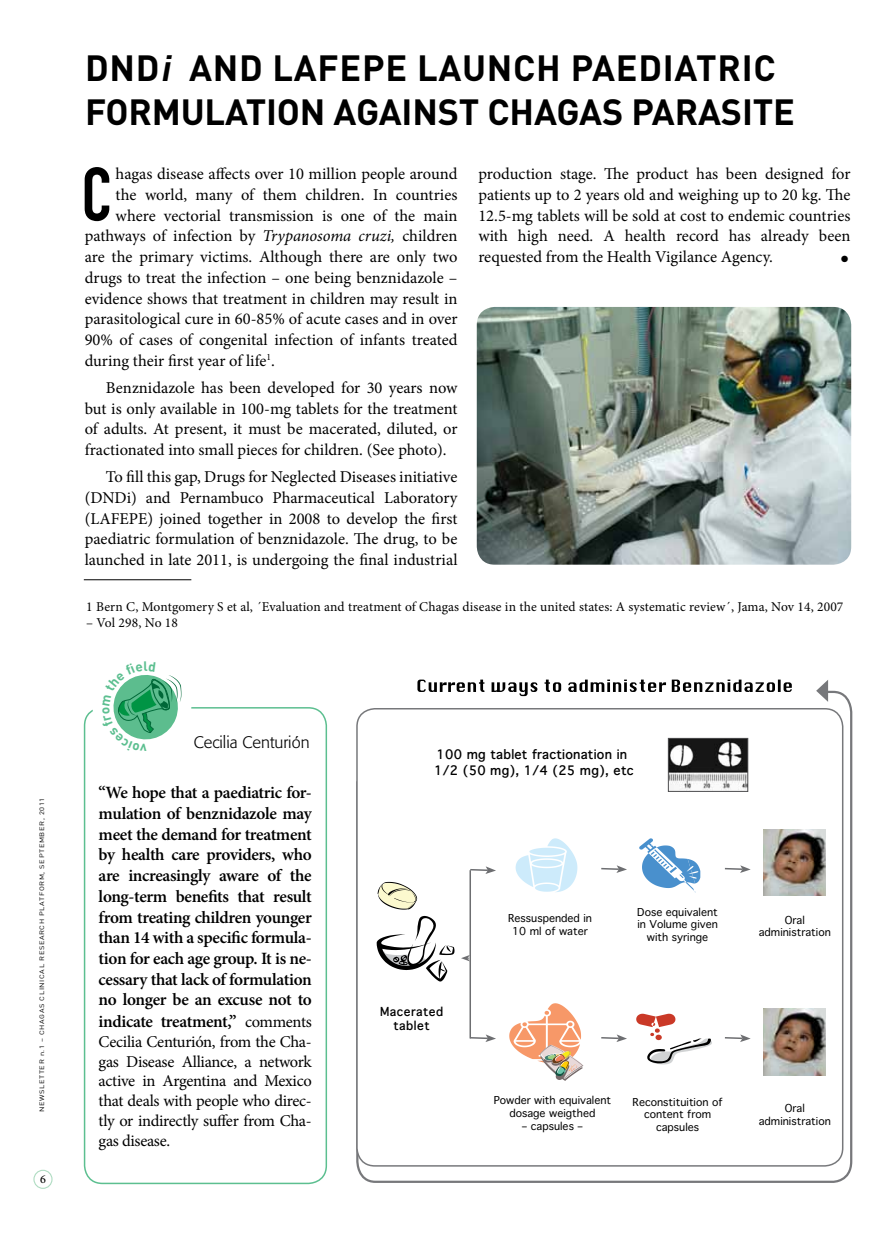
<style>
.page{position:relative;width:893px;height:1234px;background:#fff}
.page>*{position:absolute;margin:0;border:0;box-sizing:border-box;transform-origin:0 0}
.t1{font:74.7px "DIN Engschrift Alternate";color:#000}
.t2{font:700 36px/43.5px "DIN";letter-spacing:.005em;color:#000}
.t3{font:600 17.25px/20.9px "Minion Pro";letter-spacing:-.02em;color:#000;text-align:justify}
.t4{font:16.5px/20.7px "Minion Pro";color:#000;text-align:justify}
.t5{font:300 16.5px "Formata";color:#000}
.t6{font:13.5px "Minion Pro";letter-spacing:.01em;color:#000}
.t7{font:700 12.75px/15.3px "Thonburi";letter-spacing:.01em;color:#000}
.t8{font:700 12px/14.4px "Thonburi";letter-spacing:.03em;color:#000;text-align:center}
.t9{font:500 12px "Minion Pro";color:#000}
.t10{font:10.5px/12.6px "Thonburi";color:#000;text-align:center}
.t11{font:9px "Zapf Dingbats ITC";color:#000}
.t12{font:6.3px "DIN";letter-spacing:.08em;color:#000;scale:1.18 1}
.s1{font-style:italic}
.s2{font-weight:400;font-size:16.5px}
</style>
<div class="page">
<div style="left:33px;top:1169px;width:20px;height:19px;border:1px solid #afdcc2;border-radius:50%"></div>
<svg style="left:356px;top:689px;width:497px;height:494px"></svg>
<div style="left:357px;top:708px;width:486px;height:457px;background:#fff;border-radius:18px"></div>
<div style="left:356px;top:707px;width:487px;height:459px;border:2px solid #77787b;border-radius:18px"></div>
<div style="left:84px;top:707px;width:243px;height:476px;border:2px solid #5cbf90;border-radius:18px"></div>
<img style="left:477px;top:307px;width:374px;height:257px">
<svg style="left:470px;top:866px;width:26px;height:7px"></svg>
<svg style="left:469px;top:1034px;width:27px;height:7px"></svg>
<svg style="left:601px;top:865px;width:26px;height:7px"></svg>
<svg style="left:601px;top:1034px;width:26px;height:7px"></svg>
<svg style="left:724px;top:865px;width:27px;height:7px"></svg>
<svg style="left:724px;top:1034px;width:27px;height:7px"></svg>
<svg style="left:378px;top:881px;width:39px;height:28px"></svg>
<svg style="left:377px;top:915px;width:77px;height:66px"></svg>
<svg style="left:516px;top:838px;width:61px;height:54px"></svg>
<svg style="left:509px;top:1003px;width:74px;height:77px"></svg>
<svg style="left:636px;top:1013px;width:76px;height:51px"></svg>
<svg style="left:639px;top:838px;width:61px;height:54px"></svg>
<img style="left:764px;top:829px;width:62px;height:66px">
<img style="left:764px;top:1008px;width:62px;height:67px">
<hr style="left:469px;top:870px;width:2px;height:168px;background:#6d6e71">
<svg style="left:461px;top:954px;width:9px;height:7px"></svg>
<img style="left:670px;top:739px;width:76px;height:50px">
<div style="left:668px;top:737px;width:80px;height:54px;border:1px solid #4d4d4f"></div>
<div style="left:92px;top:653px;width:99px;height:103px;background:#fff;border-radius:50%"></div>
<div style="left:334px;top:684px;width:494px;height:23px;background:#fff"></div>
<svg style="left:417px;top:679px;width:375px;height:17px"></svg>
<svg style="left:816px;top:680px;width:12px;height:21px"></svg>
<hr style="left:84px;top:579px;width:107px;height:1px;background:#000">
<svg style="left:113px;top:675px;width:69px;height:65px"></svg>
<h2 class="t2" style="left:85px;top:45px;width:692px">DND<span class="s1">i</span> AND LAFEPE LAUNCH PAEDIATRIC<br>FORM</h2>
<h2 class="t2" style="left:181px;top:88px;width:616px">ULATIO N AGAI NST CHAGAS PARASI TE</h2>
<h1 class="t1" style="left:82px;top:151px;width:32px">C</h1>
<p class="t4" style="left:116px;top:164px;width:343px">hagas disease affects over 10 million people around</p>
<p class="t4" style="left:116px;top:184px;width:343px">the world, many of them children. In countries</p>
<p class="t4" style="left:116px;top:205px;width:343px">where vectorial transmission is one of the main</p>
<p class="t4" style="left:85px;top:226px;width:374px">pathways of infection by <span class="s1">Trypanosoma cruzi,</span> children</p>
<p class="t4" style="left:85px;top:246px;width:374px">are the primary victims. Although there are only two</p>
<p class="t4" style="left:85px;top:267px;width:374px">drugs to treat the infection – one being benznidazole –</p>
<p class="t4" style="left:85px;top:288px;width:374px">evidence shows that treatment in children may result in</p>
<p class="t4" style="left:85px;top:309px;width:374px">parasitological cure in 60-85% of acute cases and in over</p>
<p class="t4" style="left:85px;top:329px;width:374px">90% of cases of congenital infection of infants treated</p>
<p class="t4" style="left:85px;top:350px;width:192px">during their first year of life<sup>1</sup>.</p>
<p class="t4" style="left:85px;top:377px;width:374px;text-indent:21px">Benznidazole has been developed for 30 years now but is only available in 100-mg tablets for the treatment of adults. At present, it must be macerated, diluted, or fractionated into small pieces for children. (See photo).</p>
<p class="t4" style="left:85px;top:466px;width:374px;text-indent:21px">To fill this gap, Drugs for Neglected Diseases initiative (DNDi) and Pernambuco Pharmaceutical Laboratory (LAFEPE) joined together in 2008 to develop the first paediatric formulation of benznidazole. The drug, to be launched in late 2011, is undergoing the final industrial</p>
<p class="t4" style="left:478px;top:164px;width:374px">production stage. The product has been designed for patients up to 2 years old and weighing up to 20 kg. The 12.5-mg tablets will be sold at cost to endemic countries with high need. A health record has already been requested from the Health Vigilance Agency.</p>
<p class="t11" style="left:841px;top:255px;width:9px">●</p>
<p class="t6" style="left:86px;top:597px;width:759px">1 Bern C, Montgomery S et al, ´Evaluation and treatment of Chagas disease in the united states: A systematic review´, Jama, Nov 14, 2007</p>
<p class="t6" style="left:86px;top:613px;width:93px">– Vol 298, No 18</p>
<p class="t12" style="left:38px;top:1111px;width:268px;rotate:-90deg">NEWSLETTER n.1 – CHAGAS CLINICAL RESEARCH PLATFORM, SEPTEMBER, 2011</p>
<p class="t9" style="left:40px;top:1170px;width:7px">6</p>
<p class="t5" style="left:194px;top:732px;width:117px">Cecilia Centurión</p>
<p class="t3" style="left:99px;top:782px;width:215px">“We hope that a paediatric for&shy;mulation of benznidazole may meet the demand for treatment by health care providers, who are increasingly aware of the long-term benefits that result from treating children younger than 14 with a specific formula&shy;tion for each age group. It is ne&shy;cessary that lack of formulation no longer be an excuse not to indicate treatment,” <span class="s2">comments</span></p>
<p class="t4" style="left:99px;top:1031px;width:215px;line-height:19.8px">Cecilia Centurión, from the Cha&shy;gas Disease Alliance, a network active in Argentina and Mexico that deals with people who direc&shy;tly or indirectly suffer from Cha&shy;gas disease.</p>
<p class="t7" style="left:434px;top:747px;width:201px">100 mg tablet fractionation in<br>1/2 (50 mg), 1/4 (25 mg), etc</p>
<p class="t8" style="left:380px;top:1004px;width:65px">Macerated tablet</p>
<p class="t10" style="left:508px;top:911px;width:85px">Ressuspended in<br>10 ml of water</p>
<p class="t10" style="left:637px;top:905px;width:82px">Dose equivalent in Volume given with syringe</p>
<p class="t10" style="left:759px;top:913px;width:74px">Oral administration</p>
<p class="t10" style="left:494px;top:1093px;width:119px">Powder with equivalent dosage weigthed</p>
<p class="t10" style="left:522px;top:1119px;width:62px">– capsules –</p>
<p class="t10" style="left:633px;top:1095px;width:91px">Reconstituition of content from capsules</p>
<p class="t10" style="left:759px;top:1101px;width:74px">Oral administration</p>
</div>
